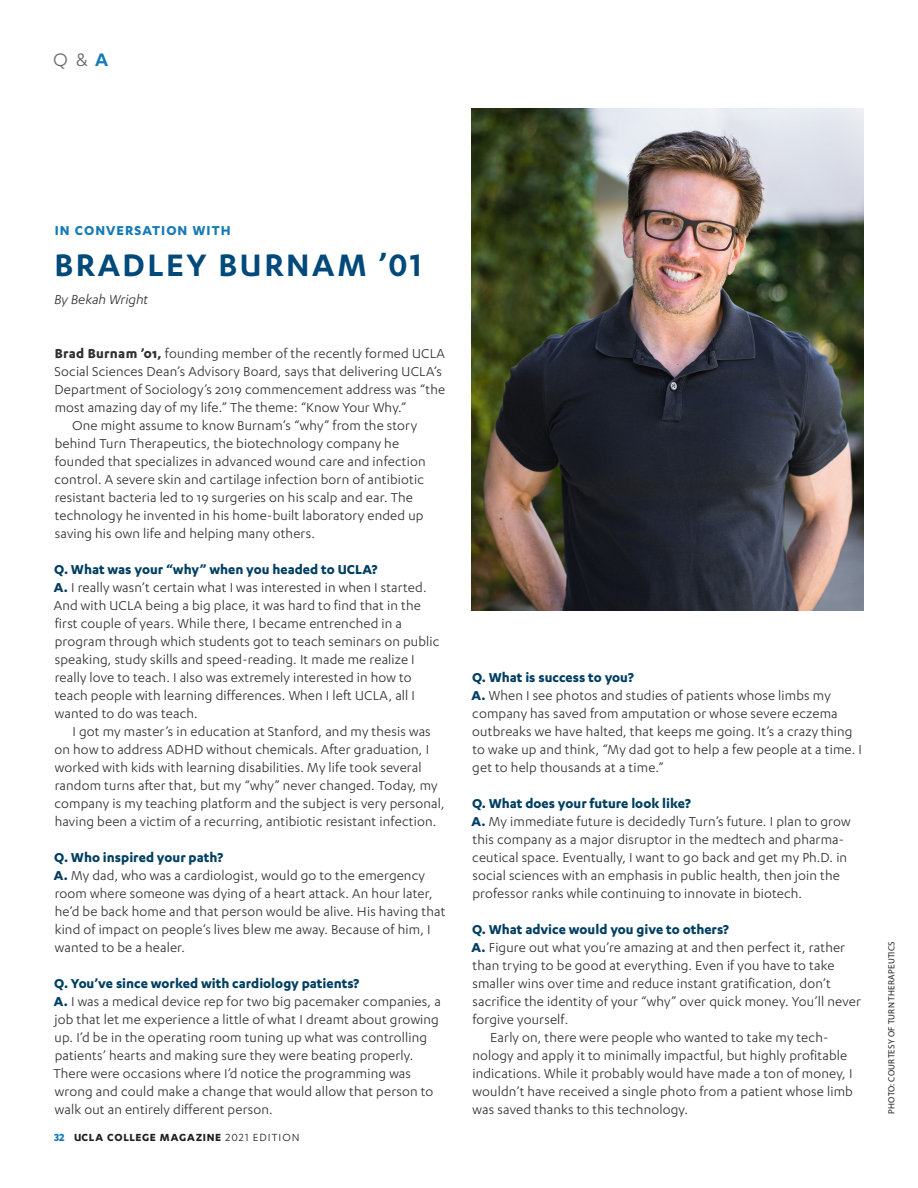
<style>
.page{position:relative;width:918px;height:1188px;background:#fff}
.page>*{position:absolute;margin:0;border:0;box-sizing:border-box;transform-origin:0 0}
.Dept__Headline{font:600 36px "Karbon";letter-spacing:.07em;color:#00497b}
.t1{font:21px "Karbon";color:#69696c}
.body_noindent{font:15px/18px "Karbon";letter-spacing:.01em;color:#312f30}
.body{font:15px/18px "Karbon";letter-spacing:.01em;color:#312f30}
.body_callouts{font:700 15px "Karbon";color:#003f62}
.Dept__Headline-2{font:700 15px "Karbon";letter-spacing:.07em;color:#157bb7}
.body_noindent-2{font:italic 15px "Karbon";color:#312f30}
.t2{font:700 12px "Karbon";letter-spacing:.055em;color:#231f20}
.photo_credit{font:9px "Myriad Pro";letter-spacing:.03em;color:#231f20}
.s1{font-weight:600;color:#157bb7}
.s2{font-weight:700}
.s3{font-weight:700;color:#003f62}
.s4{color:#157bb7}
.s5{font-weight:400}
</style>
<div class="page">
<img style="left:472px;top:108px;width:392px;height:502px">
<p class="t1" style="left:53px;top:49px;width:56px">Q &amp; <span class="s1">A</span></p>
<p class="Dept__Headline-2" style="left:55px;top:222px;width:177px">IN CONVERSATION WITH</p>
<p class="Dept__Headline" style="left:54px;top:244px;width:369px">BRADLEY BURNAM ’01</p>
<p class="body_noindent-2" style="left:54px;top:291px;width:96px">By Bekah Wright</p>
<p class="body_noindent" style="left:55px;top:344px;width:392px"><span class="s2">Brad Burnam ’01,</span> founding member of the recently formed UCLA Social Sciences Dean’s Advisory Board, says that delivering UCLA’s Department of Sociology’s 2019 commencement address was “the most amazing day of my life.” The theme: “Know Your Why.”</p>
<p class="body" style="left:55px;top:416px;width:373px;text-indent:18px">One might assume to know Burnam’s “why” from the story behind Turn Therapeutics, the biotechnology company he founded that specializes in advanced wound care and infection control. A severe skin and cartilage infection born of antibiotic resistant bacteria led to 19 surgeries on his scalp and ear. The technology he invented in his home-built laboratory ended up saving his own life and helping many others.</p>
<p class="body_callouts" style="left:54px;top:561px;width:325px">Q. What was your “why” when you headed to UCLA?</p>
<p class="body_noindent" style="left:54px;top:578px;width:387px"><span class="s3">A.</span> I really wasn’t certain what I was interested in when I started.<br>And with UCLA being a big place, it was hard to find that in the first couple of years. While there, I became entrenched in a program through which students got to teach seminars on public speaking, study skills and speed-reading. It made me realize I really love to teach. I also was extremely interested in how to teach people with learning differences. When I left UCLA, all I wanted to do was teach.</p>
<p class="body" style="left:55px;top:722px;width:392px;text-indent:18px">I got my master’s in education at Stanford, and my thesis was on how to address ADHD without chemicals. After graduation, I worked with kids with learning disabilities. My life took several random turns after that, but my “why” never changed. Today, my company is my teaching platform and the subject is very personal, having been a victim of a recurring, antibiotic resistant infection.</p>
<p class="body_callouts" style="left:54px;top:849px;width:170px">Q. Who inspired your path?</p>
<p class="body_noindent" style="left:54px;top:866px;width:393px"><span class="s3">A.</span> My dad, who was a cardiologist, would go to the emergency room where someone was dying of a heart attack. An hour later, he’d be back home and that person would be alive. His having that kind of impact on people’s lives blew me away. Because of him, I wanted to be a healer.</p>
<p class="body_callouts" style="left:54px;top:975px;width:307px">Q. You’ve since worked with cardiology patients?</p>
<p class="body_noindent" style="left:53px;top:992px;width:389px"><span class="s3">A.</span> I was a medical device rep for two big pacemaker companies, a job that let me experience a little of what I dreamt about growing up. I’d be in the operating room tuning up what was controlling patients’ hearts and making sure they were beating properly.<br>There were occasions where I’d notice the programming was wrong and could make a change that would allow that person to walk out an entirely different person.</p>
<p class="t2" style="left:54px;top:1131px;width:247px"><span class="s4">32</span> UCLA COLLEGE MAGAZINE <span class="s5">2021 EDITION</span></p>
<p class="body_callouts" style="left:472px;top:669px;width:163px">Q. What is success to you?</p>
<p class="body_noindent" style="left:472px;top:686px;width:392px"><span class="s3">A.</span> When I see photos and studies of patients whose limbs my company has saved from amputation or whose severe eczema outbreaks we have halted, that keeps me going. It’s a crazy thing to wake up and think, “My dad got to help a few people at a time. I get to help thousands at a time.”</p>
<p class="body_callouts" style="left:472px;top:795px;width:220px">Q. What does your future look like?</p>
<p class="body_noindent" style="left:472px;top:812px;width:381px"><span class="s3">A.</span> My immediate future is decidedly Turn’s future. I plan to grow this company as a major disruptor in the medtech and pharma&shy;ceutical space. Eventually, I want to go back and get my Ph.D. in social sciences with an emphasis in public health, then join the professor ranks while continuing to innovate in biotech.</p>
<p class="body_callouts" style="left:472px;top:921px;width:258px">Q. What advice would you give to others?</p>
<p class="body_noindent" style="left:472px;top:938px;width:391px"><span class="s3">A.</span> Figure out what you’re amazing at and then perfect it, rather than trying to be good at everything. Even if you have to take smaller wins over time and reduce instant gratification, don’t sacrifice the identity of your “why” over quick money. You’ll never forgive yourself.</p>
<p class="body" style="left:472px;top:1028px;width:382px;text-indent:18px">Early on, there were people who wanted to take my tech&shy;nology and apply it to minimally impactful, but highly profitable indications. While it probably would have made a ton of money, I wouldn’t have received a single photo from a patient whose limb was saved thanks to this technology.</p>
<p class="photo_credit" style="left:886px;top:1114px;width:174px;rotate:-90deg">PHOTO: COURTESY OF TURN THERAPEUTICS</p>
</div>
